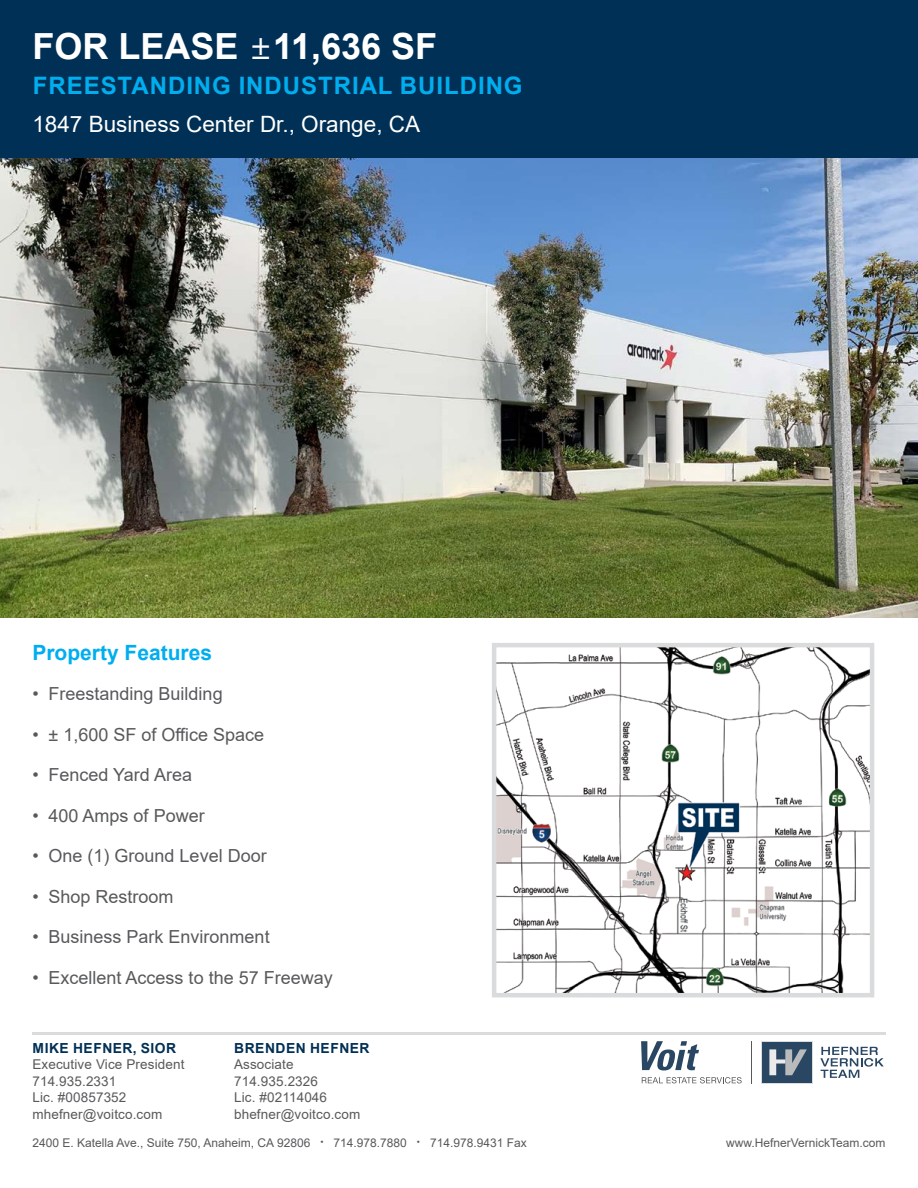
<style>
.page{position:relative;width:918px;height:1188px;background:#fff}
.page>*{position:absolute;margin:0;border:0;box-sizing:border-box;transform-origin:0 0}
.t1{font:700 36px "Arial";color:#fff}
.Property_Name_or_Des{font:700 24px "Arial";letter-spacing:.04em;color:#00aeef}
.Property_Name_or_Des-2{font:22.5px "Arial";color:#fff}
.Subhead{font:700 21px "Arial";color:#00aeef}
.t2{font:18px "Arial";color:#58595b}
.Broker_Name{font:700 13.8px "Arial";letter-spacing:.035em;color:#003055}
.Broker_Info{font:13.5px "Arial";letter-spacing:.01em;color:#58595b}
.t3{font:12px "Arial";color:#58595b}
.s1{font-family:"Segoe UI";font-weight:400}
.s2{font-size:9px}
</style>
<div class="page">
<div style="left:0;top:0;width:918px;height:162px;background:#003055"></div>
<hr style="left:32px;top:1032px;width:854px;height:3px;background:#dadbdc">
<svg style="left:762px;top:1041px;width:51px;height:42px"></svg>
<div style="left:763px;top:1042px;width:49px;height:40px;background:#294763"></div>
<svg style="left:642px;top:1077px;width:100px;height:6px"></svg>
<svg style="left:641px;top:1041px;width:58px;height:30px"></svg>
<hr style="left:751px;top:1041px;width:1px;height:43px;background:#58595b">
<svg style="left:820px;top:1047px;width:64px;height:31px"></svg>
<svg style="left:769px;top:1049px;width:38px;height:26px"></svg>
<img style="left:0;top:159px;width:918px;height:459px">
<img style="left:497px;top:648px;width:372px;height:344px">
<div style="left:492px;top:643px;width:382px;height:354px;border:4px solid #dadbdc"></div>
<p class="t1" style="left:32px;top:21px;width:406px">FOR LEASE <span class="s1">±</span>11,636 SF</p>
<p class="Property_Name_or_Des" style="left:33px;top:69px;width:491px">FREESTANDING INDUSTRIAL BUILDING</p>
<p class="Property_Name_or_Des-2" style="left:32px;top:108px;width:389px">1847 Business Center Dr., Orange, CA</p>
<p class="Subhead" style="left:32px;top:638px;width:181px">Property Features</p>
<p class="t2" style="left:32px;top:682px;width:192px">• Freestanding Building</p>
<p class="t2" style="left:32px;top:722px;width:233px">• ± 1,600 SF of Office Space</p>
<p class="t2" style="left:32px;top:763px;width:161px">• Fenced Yard Area</p>
<p class="t2" style="left:32px;top:803px;width:174px">• 400 Amps of Power</p>
<p class="t2" style="left:32px;top:844px;width:236px">• One (1) Ground Level Door</p>
<p class="t2" style="left:32px;top:884px;width:143px">• Shop Restroom</p>
<p class="t2" style="left:32px;top:925px;width:239px">• Business Park Environment</p>
<p class="t2" style="left:32px;top:965px;width:302px">• Excellent Access to the 57 Freeway</p>
<p class="Broker_Name" style="left:33px;top:1038px;width:145px">MIKE HEFNER, SIOR</p>
<p class="Broker_Info" style="left:32px;top:1055px;width:154px">Executive Vice President</p>
<p class="Broker_Info" style="left:32px;top:1072px;width:86px">714.935.2331</p>
<p class="Broker_Info" style="left:32px;top:1088px;width:96px">Lic. #00857352</p>
<p class="Broker_Info" style="left:32px;top:1105px;width:132px">mhefner@voitco.com</p>
<p class="Broker_Name" style="left:234px;top:1038px;width:137px">BRENDEN HEFNER</p>
<p class="Broker_Info" style="left:234px;top:1055px;width:61px">Associate</p>
<p class="Broker_Info" style="left:234px;top:1072px;width:86px">714.935.2326</p>
<p class="Broker_Info" style="left:234px;top:1088px;width:95px">Lic. #02114046</p>
<p class="Broker_Info" style="left:234px;top:1105px;width:128px">bhefner@voitco.com</p>
<p class="t3" style="left:32px;top:1134px;width:496px">2400 E. Katella Ave., Suite 750, Anaheim, CA 92806 <span class="s2">•</span> 714.978.7880 <span class="s2">•</span> 714.978.9431 Fax</p>
<p class="t3" style="left:726px;top:1134px;width:161px">www.HefnerVernickTeam.com</p>
</div>
